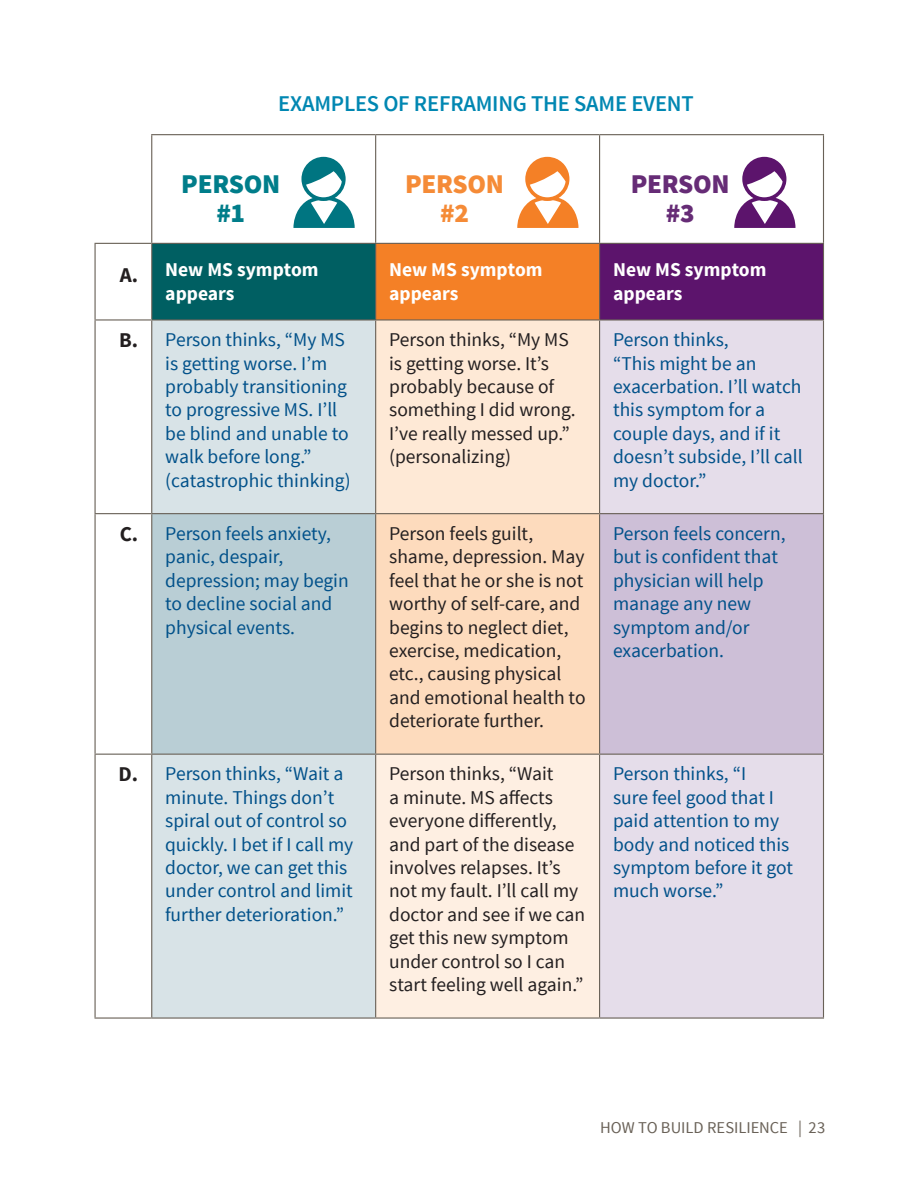
<style>
.page{position:relative;width:918px;height:1188px;background:#fff}
.page>*{position:absolute;margin:0;border:0;box-sizing:border-box;transform-origin:0 0}
.t1{font:900 27px/28.5px "Source Sans Pro";letter-spacing:-.01em;color:#f58b37;text-align:center}
.t2{font:900 27px/28.5px "Source Sans Pro";letter-spacing:-.01em;color:#662c76;text-align:center}
.t3{font:900 27px/28.5px "Source Sans Pro";letter-spacing:-.01em;color:#007d8a;text-align:center}
.t4{font:600 22.5px "Source Sans Pro";letter-spacing:-.01em;color:#0087b2}
.t5{font:19.5px/23.4px "Source Sans Pro";color:#01518a}
.t6{font:19.5px/23.4px "Source Sans Pro";color:#231f20}
.t7{font:700 19.5px/23.4px "Source Sans Pro";color:#fff}
.t8{font:16.5px "Source Sans Pro";letter-spacing:-.005em;color:#696157}
.s1{font-size:21px;color:#231f20}
.s2{font-weight:700;font-size:21px;color:#231f20}
</style>
<div class="page">
<div style="left:152px;top:243px;width:224px;height:77px;background:#005f62"></div>
<div style="left:376px;top:243px;width:224px;height:77px;background:#f48026"></div>
<div style="left:600px;top:243px;width:224px;height:77px;background:#5c146c"></div>
<div style="left:152px;top:321px;width:223px;height:696px;background:#d8e3e7"></div>
<div style="left:376px;top:320px;width:224px;height:194px;background:#fee9d6"></div>
<div style="left:600px;top:321px;width:223px;height:696px;background:#e5ddea"></div>
<div style="left:152px;top:514px;width:224px;height:240px;background:#b9ced5"></div>
<div style="left:376px;top:514px;width:224px;height:240px;background:#fddbbd"></div>
<div style="left:600px;top:514px;width:224px;height:240px;background:#cdbfd7"></div>
<div style="left:376px;top:754px;width:224px;height:264px;background:#feefe2"></div>
<hr style="left:151px;top:134px;width:225px;height:1px;background:#696157">
<hr style="left:376px;top:134px;width:224px;height:1px;background:#696157">
<hr style="left:375px;top:135px;width:1px;height:108px;background:#696157">
<hr style="left:600px;top:134px;width:224px;height:1px;background:#696157">
<hr style="left:599px;top:135px;width:1px;height:108px;background:#696157">
<hr style="left:823px;top:135px;width:1px;height:108px;background:#696157">
<hr style="left:376px;top:243px;width:224px;height:1px;background:#696157">
<hr style="left:600px;top:243px;width:224px;height:1px;background:#696157">
<hr style="left:599px;top:244px;width:1px;height:75px;background:#696157">
<hr style="left:823px;top:244px;width:1px;height:75px;background:#696157">
<hr style="left:376px;top:319px;width:224px;height:2px;background:#696157">
<hr style="left:600px;top:319px;width:224px;height:2px;background:#696157">
<hr style="left:599px;top:321px;width:1px;height:192px;background:#696157">
<hr style="left:823px;top:321px;width:1px;height:192px;background:#696157">
<hr style="left:376px;top:513px;width:224px;height:1px;background:#696157">
<hr style="left:600px;top:513px;width:224px;height:1px;background:#696157">
<hr style="left:599px;top:514px;width:1px;height:240px;background:#696157">
<hr style="left:823px;top:514px;width:1px;height:240px;background:#696157">
<hr style="left:376px;top:754px;width:224px;height:1px;background:#696157">
<hr style="left:600px;top:754px;width:224px;height:1px;background:#696157">
<hr style="left:599px;top:755px;width:1px;height:262px;background:#696157">
<hr style="left:823px;top:755px;width:1px;height:262px;background:#696157">
<hr style="left:376px;top:1017px;width:224px;height:2px;background:#696157">
<hr style="left:600px;top:1017px;width:224px;height:2px;background:#696157">
<hr style="left:151px;top:135px;width:1px;height:108px;background:#696157">
<hr style="left:152px;top:243px;width:224px;height:1px;background:#696157">
<hr style="left:375px;top:244px;width:1px;height:75px;background:#696157">
<hr style="left:152px;top:319px;width:224px;height:2px;background:#696157">
<hr style="left:375px;top:321px;width:1px;height:192px;background:#696157">
<hr style="left:152px;top:513px;width:224px;height:1px;background:#696157">
<hr style="left:375px;top:514px;width:1px;height:240px;background:#696157">
<hr style="left:152px;top:754px;width:224px;height:1px;background:#696157">
<hr style="left:375px;top:755px;width:1px;height:262px;background:#696157">
<hr style="left:152px;top:1017px;width:224px;height:2px;background:#696157">
<hr style="left:94px;top:243px;width:58px;height:1px;background:#696157">
<hr style="left:94px;top:244px;width:2px;height:75px;background:#696157">
<hr style="left:151px;top:244px;width:1px;height:75px;background:#696157">
<hr style="left:94px;top:319px;width:58px;height:2px;background:#696157">
<hr style="left:94px;top:321px;width:2px;height:192px;background:#696157">
<hr style="left:151px;top:321px;width:1px;height:192px;background:#696157">
<hr style="left:94px;top:513px;width:58px;height:1px;background:#696157">
<hr style="left:94px;top:514px;width:2px;height:240px;background:#696157">
<hr style="left:151px;top:514px;width:1px;height:240px;background:#696157">
<hr style="left:94px;top:754px;width:58px;height:1px;background:#696157">
<hr style="left:94px;top:755px;width:2px;height:262px;background:#696157">
<hr style="left:151px;top:755px;width:1px;height:262px;background:#696157">
<hr style="left:94px;top:1017px;width:58px;height:2px;background:#696157">
<svg style="left:734px;top:157px;width:61px;height:71px"></svg>
<svg style="left:517px;top:157px;width:61px;height:71px"></svg>
<svg style="left:293px;top:157px;width:62px;height:71px"></svg>
<p class="t4" style="left:278px;top:90px;width:417px">EXAMPLES OF REFRAMING THE SAME EVENT</p>
<h1 class="t3" style="left:181px;top:171px;width:101px">PERSON #1</h1>
<h1 class="t1" style="left:405px;top:171px;width:101px">PERSON #2</h1>
<h1 class="t2" style="left:631px;top:171px;width:101px">PERSON #3</h1>
<p class="t7" style="left:165px;top:259px;width:155px;text-indent:-45px"><span class="s1">A.</span> New MS symptom appears</p>
<p class="t7" style="left:389px;top:259px;width:155px">New MS symptom appears</p>
<p class="t7" style="left:613px;top:259px;width:155px">New MS symptom appears</p>
<p class="t5" style="left:165px;top:328px;width:187px;text-indent:-46px"><span class="s2">B.</span> Person thinks, “My MS is getting worse. I’m probably transitioning to progressive MS. I’ll be blind and unable to walk before long.” (catastrophic thinking)</p>
<p class="t6" style="left:389px;top:328px;width:188px">Person thinks, “My MS is getting worse. It’s probably because of something I did wrong.<br>I’ve really messed up.” (personalizing)</p>
<p class="t5" style="left:613px;top:328px;width:191px">Person thinks,<br>“This might be an exacerbation. I’ll watch this symptom for a couple days, and if it doesn’t subside, I’ll call my doctor.”</p>
<p class="t5" style="left:165px;top:522px;width:185px;text-indent:-46px"><span class="s2">C.</span> Person feels anxiety, panic, despair, depression; may begin to decline social and physical events.</p>
<p class="t6" style="left:389px;top:522px;width:198px">Person feels guilt, shame, depression. May feel that he or she is not worthy of self-care, and begins to neglect diet, exercise, medication, etc., causing physical and emotional health to deteriorate further.</p>
<p class="t5" style="left:613px;top:522px;width:174px">Person feels concern, but is confident that physician will help manage any new symptom and/or exacerbation.</p>
<p class="t5" style="left:165px;top:763px;width:190px;text-indent:-47px"><span class="s2">D.</span> Person thinks, “Wait a minute. Things don’t spiral out of control so quickly. I bet if I call my doctor, we can get this under control and limit further deterioration.”</p>
<p class="t6" style="left:389px;top:763px;width:198px">Person thinks, “Wait<br>a minute. MS affects everyone differently, and part of the disease involves relapses. It’s not my fault. I’ll call my doctor and see if we can get this new symptom under control so I can start feeling well again.”</p>
<p class="t5" style="left:613px;top:763px;width:182px">Person thinks, “I<br>sure feel good that I paid attention to my body and noticed this symptom before it got much worse.”</p>
<p class="t8" style="left:600px;top:1117px;width:227px">HOW TO BUILD RESILIENCE | 23</p>
</div>
